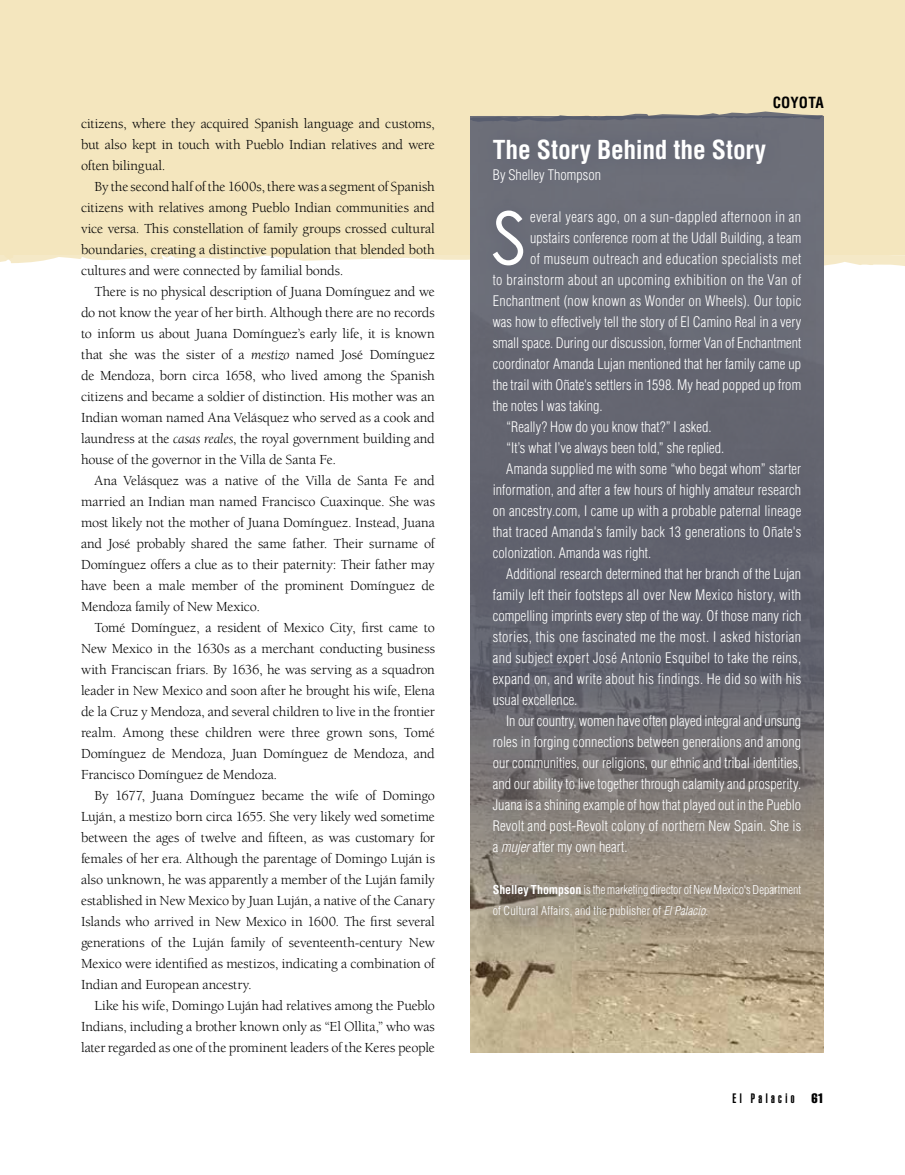
<style>
.page{position:relative;width:905px;height:1175px;background:#fff}
.page>*{position:absolute;margin:0;border:0;box-sizing:border-box;transform-origin:0 0}
.t1{font:72.75px "Century Gothic";color:#fff}
.t2{font:700 condensed 25.5px "Helvetica";letter-spacing:-.005em;color:#fff}
.t3{font:700 condensed 15px "Helvetica";color:#000}
.t4{font:14.25px/21px "Berkeley";letter-spacing:-.015em;color:#000;text-align:justify}
.t5{font:300 condensed 14.25px "Helvetica";letter-spacing:.01em;color:#fff}
.t6{font:300 condensed 14.25px "Helvetica";letter-spacing:.03em;color:#fff}
.t7{font:900 extra-condensed 13.5px "Helvetica";letter-spacing:.25em;color:#000}
.t8{font:extra-condensed 13.5px "Helvetica";color:#000}
.t9{font:300 condensed 12px/21px "Helvetica";letter-spacing:.005em;color:#fff}
.s1{font-style:italic}
.s2{font-weight:700}
</style>
<div class="page">
<div style="left:0;top:0;width:904px;height:255px;background:#f4e6be"></div>
<svg style="left:0;top:255px;width:904px;height:11px"></svg>
<svg style="left:470px;top:116px;width:354px;height:936px"></svg>
<div style="left:475px;top:122px;width:343px;height:811px;background:#555a6d;opacity:.75"></div>
<svg style="left:470px;top:111px;width:352px;height:11px"></svg>
<p class="t4" style="left:81px;top:113px;width:355px">citizens, where they acquired Spanish language and customs, but also kept in touch with Pueblo Indian relatives and were often bilingual.</p>
<p class="t4" style="left:81px;top:176px;width:355px;text-indent:13px">By the second half of the 1600s, there was a segment of Spanish citizens with relatives among Pueblo Indian communities and vice versa. This constellation of family groups crossed cultural boundaries, creating a distinctive population that blended both cultures and were connected by familial bonds.</p>
<p class="t4" style="left:81px;top:281px;width:355px;text-indent:13px">There is no physical description of Juana Domínguez and we do not know the year of her birth. Although there are no records to inform us about Juana Domínguez’s early life, it is known that she was the sister of a <span class="s1">mestizo</span> named José Domínguez de Mendoza, born circa 1658, who lived among the Spanish citizens and became a soldier of distinction. His mother was an Indian woman named Ana Velásquez who served as a cook and laundress at the <span class="s1">casas reales</span>, the royal government building and house of the governor in the Villa de Santa Fe.</p>
<p class="t4" style="left:81px;top:470px;width:355px;text-indent:13px">Ana Velásquez was a native of the Villa de Santa Fe and married an Indian man named Francisco Cuaxinque. She was most likely not the mother of Juana Domínguez. Instead, Juana and José probably shared the same father. Their surname of Domínguez offers a clue as to their paternity: Their father may have been a male member of the prominent Domínguez de Mendoza family of New Mexico.</p>
<p class="t4" style="left:81px;top:617px;width:355px;text-indent:13px">Tomé Domínguez, a resident of Mexico City, first came to New Mexico in the 1630s as a merchant conducting business with Franciscan friars. By 1636, he was serving as a squadron leader in New Mexico and soon after he brought his wife, Elena de la Cruz y Mendoza, and several children to live in the frontier realm. Among these children were three grown sons, Tomé Domínguez de Mendoza, Juan Domínguez de Mendoza, and Francisco Domínguez de Mendoza.</p>
<p class="t4" style="left:81px;top:785px;width:355px;text-indent:13px">By 1677, Juana Domínguez became the wife of Domingo Luján, a mestizo born circa 1655. She very likely wed sometime between the ages of twelve and fifteen, as was customary for females of her era. Although the parentage of Domingo Luján is also unknown, he was apparently a member of the Luján family established in New Mexico by Juan Luján, a native of the Canary Islands who arrived in New Mexico in 1600. The first several generations of the Luján family of seventeenth-century New Mexico were identified as mestizos, indicating a combination of Indian and European ancestry.</p>
<p class="t4" style="left:81px;top:995px;width:355px;text-indent:13px">Like his wife, Domingo Luján had relatives among the Pueblo Indians, including a brother known only as “El Ollita,” who was later regarded as one of the prominent leaders of the Keres people</p>
<p class="t3" style="left:772px;top:93px;width:53px">COYOTA</p>
<h2 class="t2" style="left:492px;top:134px;width:275px">The Story Behind the Story</h2>
<p class="t5" style="left:492px;top:167px;width:110px">By Shelley Thompson</p>
<h1 class="t1" style="left:492px;top:193px;width:38px">S</h1>
<p class="t6" style="left:530px;top:209px;width:273px">everal years ago, on a sun-dappled afternoon in an</p>
<p class="t5" style="left:530px;top:230px;width:273px">upstairs conference room at the Udall Building, a team</p>
<p class="t6" style="left:530px;top:251px;width:273px">of museum outreach and education specialists met</p>
<p class="t6" style="left:492px;top:272px;width:310px">to brainstorm about an upcoming exhibition on the Van of</p>
<p class="t5" style="left:492px;top:293px;width:310px">Enchantment (now known as Wonder on Wheels). Our topic</p>
<p class="t5" style="left:492px;top:314px;width:310px">was how to effectively tell the story of El Camino Real in a very</p>
<p class="t5" style="left:492px;top:335px;width:310px">small space. During our discussion, former Van of Enchantment</p>
<p class="t5" style="left:492px;top:356px;width:310px">coordinator Amanda Lujan mentioned that her family came up</p>
<p class="t5" style="left:492px;top:377px;width:310px">the trail with Oñate's settlers in 1598. My head popped up from</p>
<p class="t5" style="left:492px;top:398px;width:111px">the notes I was taking.</p>
<p class="t5" style="left:506px;top:419px;width:207px">“Really? How do you know that?” I asked.</p>
<p class="t5" style="left:506px;top:440px;width:219px">“It’s what I’ve always been told,” she replied.</p>
<p class="t5" style="left:506px;top:461px;width:296px">Amanda supplied me with some “who begat whom” starter</p>
<p class="t5" style="left:492px;top:482px;width:310px">information, and after a few hours of highly amateur research</p>
<p class="t5" style="left:492px;top:503px;width:310px">on ancestry.com, I came up with a probable paternal lineage</p>
<p class="t5" style="left:492px;top:524px;width:310px">that traced Amanda's family back 13 generations to Oñate's</p>
<p class="t5" style="left:492px;top:545px;width:160px">colonization. Amanda was right.</p>
<p class="t5" style="left:506px;top:566px;width:296px">Additional research determined that her branch of the Lujan</p>
<p class="t5" style="left:492px;top:587px;width:310px">family left their footsteps all over New Mexico history, with</p>
<p class="t5" style="left:492px;top:608px;width:310px">compelling imprints every step of the way. Of those many rich</p>
<p class="t6" style="left:492px;top:629px;width:310px">stories, this one fascinated me the most. I asked historian</p>
<p class="t5" style="left:492px;top:650px;width:310px">and subject expert José Antonio Esquibel to take the reins,</p>
<p class="t5" style="left:492px;top:671px;width:310px">expand on, and write about his findings. He did so with his</p>
<p class="t5" style="left:492px;top:692px;width:86px">usual excellence.</p>
<p class="t5" style="left:506px;top:713px;width:296px">In our country, women have often played integral and unsung</p>
<p class="t5" style="left:492px;top:734px;width:310px">roles in forging connections between generations and among</p>
<p class="t5" style="left:492px;top:755px;width:310px">our communities, our religions, our ethnic and tribal identities,</p>
<p class="t5" style="left:492px;top:776px;width:310px">and our ability to live together through calamity and prosperity.</p>
<p class="t5" style="left:492px;top:797px;width:310px">Juana is a shining example of how that played out in the Pueblo</p>
<p class="t5" style="left:492px;top:818px;width:310px">Revolt and post-Revolt colony of northern New Spain. She is</p>
<p class="t5" style="left:492px;top:839px;width:136px">a <span class="s1">mujer</span> after my own heart.</p>
<p class="t9" style="left:492px;top:879px;width:310px"><span class="s2">Shelley Thompson</span> is the marketing director of New Mexico's Department of Cultural Affairs, and the publisher of <span class="s1">El Palacio.</span></p>
<p class="t7" style="left:732px;top:1090px;width:63px">El Palacio</p>
<p class="t8" style="left:811px;top:1089px;width:14px">61</p>
</div>
